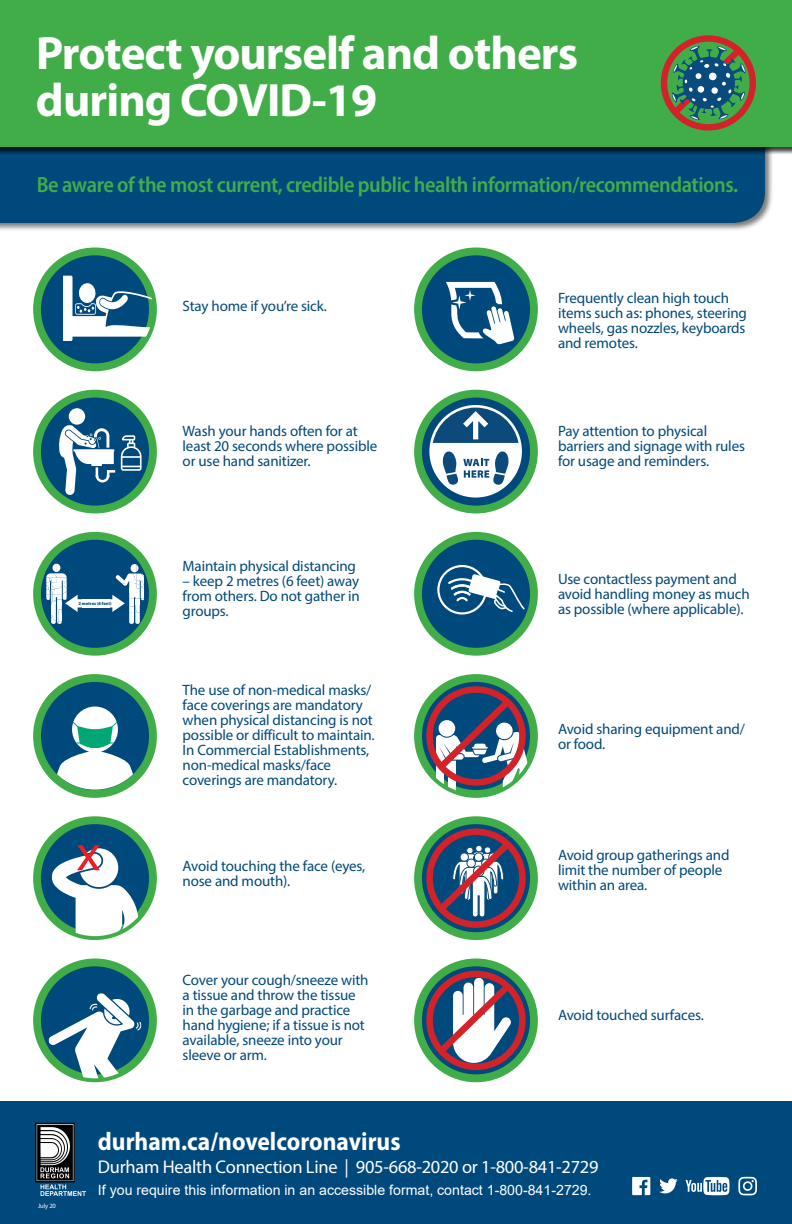
<style>
.page{position:relative;width:792px;height:1224px;background:#fff}
.page>*{position:absolute;margin:0;border:0;box-sizing:border-box;transform-origin:0 0}
.t1{font:51.7px "Myriad Pro";color:#ed1d24}
.t2{font:700 47px/47px "Myriad Pro";letter-spacing:-.02em;color:#fff}
.t3{font:700 25.5px "Myriad Pro";color:#fff;scale:.92 1}
.t4{font:600 semi-condensed 22px "Myriad Pro";letter-spacing:-.02em;color:#41ad49}
.DHCL{font:18.4px "Myriad Pro";letter-spacing:-.015em;color:#fff}
.text{font:15px/15px "Myriad Pro";letter-spacing:-.01em;color:#00497c}
.accessible{font:14.2px "Arial";color:#fff}
.date{font:6.5px "Myriad Pro";letter-spacing:-.02em;color:#fff}
.t5{font:900 4.5px "Myriad Pro";color:#0b4a7b}
</style>
<div class="page">
<svg style="left:37px;top:536px;width:116px;height:116px;fill:#00497c"></svg>
<div style="left:33px;top:532px;width:124px;height:124px;border:8px solid #41ad49;border-radius:50%"></div>
<svg style="left:418px;top:962px;width:116px;height:116px;fill:#054978"></svg>
<div style="left:414px;top:959px;width:124px;height:123px;border:8px solid #41ad49;border-radius:50%"></div>
<svg style="left:418px;top:678px;width:116px;height:116px"></svg>
<div style="left:414px;top:674px;width:124px;height:124px;border:8px solid #41ad49;border-radius:50%"></div>
<svg style="left:418px;top:820px;width:116px;height:116px;fill:#074977"></svg>
<div style="left:414px;top:816px;width:124px;height:124px;border:8px solid #41ad49;border-radius:50%"></div>
<div style="left:0;top:68px;width:773px;height:163px;background:#000;opacity:.52"></div>
<div style="left:0;top:154px;width:765px;height:69px;background:#00497c"></div>
<div style="left:0;top:1101px;width:792px;height:123px;background:#00497c"></div>
<div style="left:0;top:0;width:792px;height:154px;background:#000;opacity:.75"></div>
<div style="left:0;top:0;width:792px;height:147px;background:#41ad49"></div>
<div style="left:82px;top:599px;width:27px;height:9px;background:#fff"></div>
<svg style="left:37px;top:678px;width:116px;height:116px;fill:#00497c"></svg>
<div style="left:33px;top:674px;width:124px;height:124px;border:8px solid #41ad49;border-radius:50%"></div>
<svg style="left:418px;top:251px;width:116px;height:116px;fill:#00497c"></svg>
<div style="left:414px;top:248px;width:124px;height:123px;border:8px solid #41ad49;border-radius:50%"></div>
<svg style="left:418px;top:394px;width:116px;height:116px;fill:#00497c"></svg>
<div style="left:414px;top:390px;width:124px;height:123px;border:8px solid #41ad49;border-radius:50%"></div>
<svg style="left:418px;top:536px;width:116px;height:116px;fill:#00497c"></svg>
<div style="left:414px;top:532px;width:124px;height:124px;border:8px solid #41ad49;border-radius:50%"></div>
<svg style="left:37px;top:962px;width:116px;height:116px;fill:#00497c"></svg>
<div style="left:33px;top:959px;width:124px;height:123px;border:8px solid #41ad49;border-radius:50%"></div>
<svg style="left:37px;top:820px;width:116px;height:116px;fill:#00497c"></svg>
<div style="left:33px;top:816px;width:124px;height:124px;border:8px solid #41ad49;border-radius:50%"></div>
<svg style="left:37px;top:394px;width:116px;height:116px;fill:#00497c"></svg>
<div style="left:33px;top:390px;width:124px;height:123px;border:8px solid #41ad49;border-radius:50%"></div>
<svg style="left:37px;top:251px;width:116px;height:116px;fill:#00497c"></svg>
<div style="left:33px;top:248px;width:124px;height:123px;border:8px solid #41ad49;border-radius:50%"></div>
<svg style="left:121px;top:435px;width:21px;height:36px"></svg>
<div style="left:661px;top:35px;width:95px;height:96px;border:6px solid #d2232a;border-radius:50%"></div>
<svg style="left:667px;top:41px;width:82px;height:79px"></svg>
<svg style="left:63px;top:276px;width:90px;height:65px"></svg>
<div style="left:69px;top:408px;width:16px;height:17px;background:#fff;border-radius:50%"></div>
<svg style="left:59px;top:425px;width:56px;height:70px"></svg>
<svg style="left:46px;top:564px;width:43px;height:60px"></svg>
<svg style="left:101px;top:564px;width:43px;height:60px"></svg>
<svg style="left:55px;top:707px;width:79px;height:83px"></svg>
<svg style="left:52px;top:848px;width:86px;height:88px"></svg>
<svg style="left:49px;top:993px;width:92px;height:85px"></svg>
<svg style="left:446px;top:282px;width:68px;height:62px"></svg>
<div style="left:429px;top:405px;width:93px;height:93px;background:#fff;border-radius:50%"></div>
<svg style="left:433px;top:408px;width:86px;height:35px"></svg>
<svg style="left:442px;top:451px;width:68px;height:34px"></svg>
<svg style="left:437px;top:565px;width:88px;height:50px"></svg>
<div style="left:426px;top:686px;width:100px;height:100px;border:7px solid #d2232a;border-radius:50%"></div>
<svg style="left:433px;top:692px;width:96px;height:102px"></svg>
<div style="left:426px;top:829px;width:100px;height:99px;border:7px solid #d2232a;border-radius:50%"></div>
<svg style="left:433px;top:834px;width:85px;height:84px"></svg>
<div style="left:426px;top:971px;width:100px;height:99px;border:7px solid #d2232a;border-radius:50%"></div>
<svg style="left:433px;top:976px;width:85px;height:87px"></svg>
<div style="left:35px;top:1123px;width:40px;height:59px;border:1px solid #000"></div>
<div style="left:36px;top:1123px;width:38px;height:59px;border:1px solid #000"></div>
<svg style="left:37px;top:1125px;width:49px;height:71px"></svg>
<svg style="left:632px;top:1177px;width:18px;height:18px"></svg>
<svg style="left:659px;top:1178px;width:19px;height:15px"></svg>
<svg style="left:686px;top:1177px;width:44px;height:18px"></svg>
<svg style="left:738px;top:1177px;width:19px;height:18px"></svg>
<h1 class="t2" style="left:36px;top:28px;width:544px">Protect yourself and others during COVID-19</h1>
<h2 class="t4" style="left:37px;top:171px;width:703px">Be aware of the most current, credible public health information/recommendations.</h2>
<p class="t5" style="left:78px;top:601px;width:35px">2 metres (6 feet)</p>
<p class="t1" style="left:77px;top:821px;width:25px">x</p>
<p class="text" style="left:183px;top:298px;width:146px">Stay home if you’re sick.</p>
<p class="text" style="left:183px;top:424px;width:196px">Wash your hands often for at least 20 seconds where possible or use hand sanitizer.</p>
<p class="text" style="left:183px;top:558px;width:175px">Maintain physical distancing</p>
<p class="text" style="left:183px;top:573px;width:179px;text-align:justify">– keep 2 metres (6 feet) away from others. Do not gather in groups.</p>
<p class="text" style="left:183px;top:683px;width:194px">The use of non-medical masks/ face coverings are mandatory when physical distancing is not possible or difficult to maintain.<br>In Commercial Establishments, non-medical masks/face coverings are mandatory.</p>
<p class="text" style="left:183px;top:859px;width:184px">Avoid touching the face (eyes, nose and mouth).</p>
<p class="text" style="left:183px;top:972px;width:187px">Cover your cough/sneeze with a tissue and throw the tissue in the garbage and practice hand hygiene; if a tissue is not available, sneeze into your sleeve or arm.</p>
<p class="text" style="left:558px;top:290px;width:190px">Frequently clean high touch items such as: phones, steering wheels, gas nozzles, keyboards and remotes.</p>
<p class="text" style="left:558px;top:424px;width:189px">Pay attention to physical barriers and signage with rules for usage and reminders.</p>
<p class="text" style="left:558px;top:571px;width:193px">Use contactless payment and avoid handling money as much as possible (where applicable).</p>
<p class="text" style="left:558px;top:721px;width:188px">Avoid sharing equipment and/ or food.</p>
<p class="text" style="left:558px;top:848px;width:173px">Avoid group gatherings and limit the number of people within an area.</p>
<p class="text" style="left:558px;top:1008px;width:147px">Avoid touched surfaces.</p>
<p class="date" style="left:38px;top:1202px;width:19px">July 20</p>
<h3 class="t3" style="left:98px;top:1124px;width:330px">durham.ca/novelcoronavirus</h3>
<p class="DHCL" style="left:98px;top:1156px;width:502px">Durham Health Connection Line | 905-668-2020 or 1-800-841-2729</p>
<p class="accessible" style="left:98px;top:1181px;width:495px">If you require this information in an accessible format, contact 1-800-841-2729.</p>
</div>
